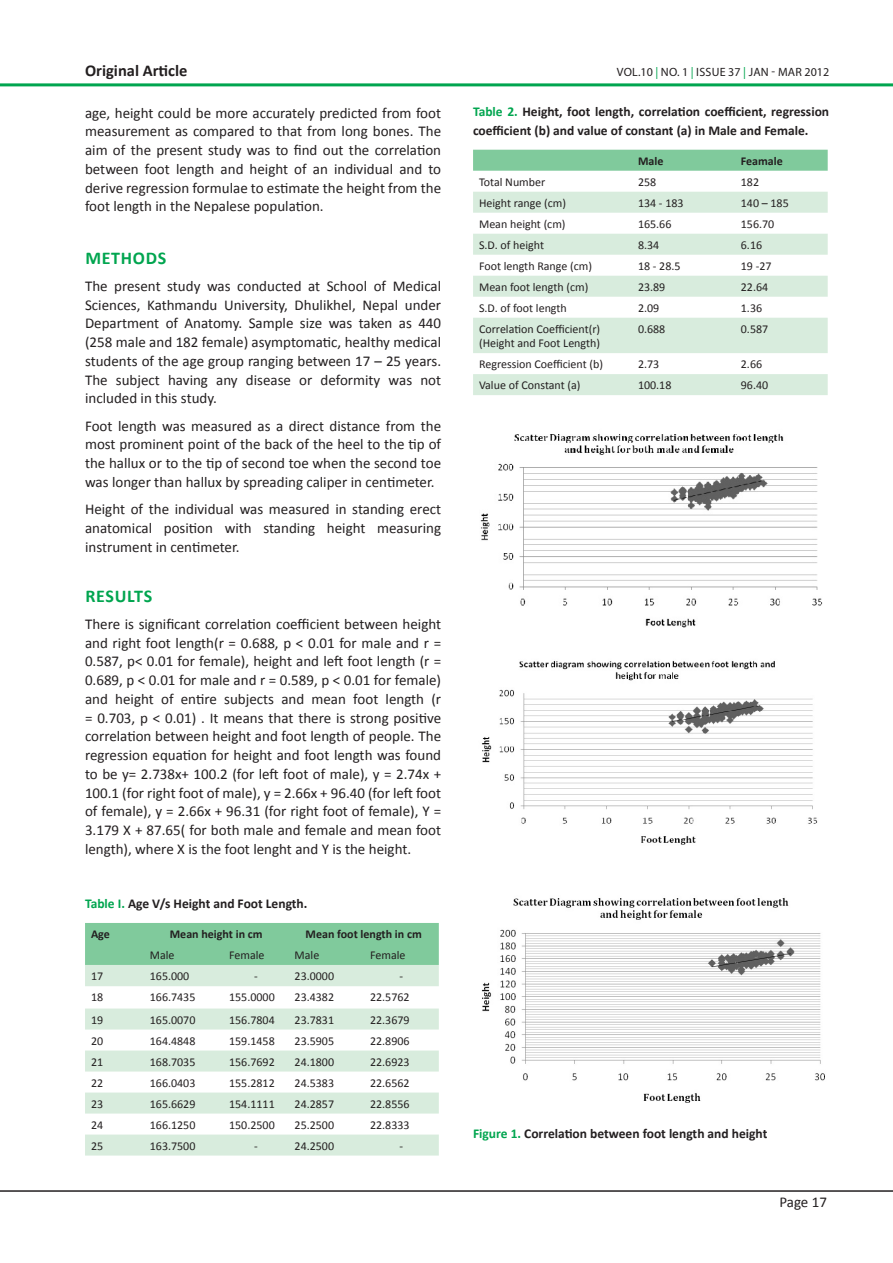
<style>
.page{position:relative;width:893px;height:1263px;background:#fff}
.page>*{position:absolute;margin:0;border:0;box-sizing:border-box;transform-origin:0 0}
.Heading_2_-_Sub_head{font:700 18px "Calibri";letter-spacing:.04em;color:#00a54f}
.Abstract_Words{font:700 16.5px "Calibri";color:#231f20}
.Normal_Text{font:15px/18.8px "Calibri";color:#231f20;text-align:justify}
.Table_Figure_Legend{font:700 13.5px/18.8px "Calibri";color:#231f20}
.Table_Text{font:12px "Calibri";color:#231f20}
.Table_Text-2{font:700 12px "Calibri";color:#231f20}
.t1{font:12px "Myriad Pro";letter-spacing:.02em;color:#231f20}
.s1{color:#00a54f}
</style>
<div class="page">
<hr style="left:0;top:1190px;width:893px;height:2px;background:#231f20">
<hr style="left:0;top:83px;width:893px;height:3px;background:#00a54f">
<div style="left:85px;top:923px;width:354px;height:42px;background:#80ca9c"></div>
<svg style="left:85px;top:965px;width:354px;height:190px;fill:#d8ecdd"></svg>
<div style="left:473px;top:150px;width:355px;height:21px;background:#80ca9c"></div>
<svg style="left:473px;top:192px;width:355px;height:203px;fill:#d8ecdd"></svg>
<img style="left:480px;top:433px;width:343px;height:195px">
<img style="left:482px;top:660px;width:336px;height:185px">
<img style="left:481px;top:898px;width:344px;height:205px">
<p class="Abstract_Words" style="left:85px;top:60px;width:104px">Original Article</p>
<p class="Normal_Text" style="left:85px;top:103px;width:358px">age, height could be more accurately predicted from foot measurement as compared to that from long bones. The aim of the present study was to find out the correlation between foot length and height of an individual and to derive regression formulae to estimate the height from the foot length in the Nepalese population.</p>
<p class="Heading_2_-_Sub_head" style="left:85px;top:246px;width:83px">METHODS</p>
<p class="Normal_Text" style="left:85px;top:277px;width:358px">The present study was conducted at School of Medical Sciences, Kathmandu University, Dhulikhel, Nepal under Department of Anatomy. Sample size was taken as 440 (258 male and 182 female) asymptomatic, healthy medical students of the age group ranging between 17 – 25 years.<br>The subject having any disease or deformity was not included in this study.</p>
<p class="Normal_Text" style="left:85px;top:416px;width:358px">Foot length was measured as a direct distance from the most prominent point of the back of the heel to the tip of the hallux or to the tip of second toe when the second toe was longer than hallux by spreading caliper in centimeter.</p>
<p class="Normal_Text" style="left:85px;top:500px;width:358px">Height of the individual was measured in standing erect anatomical position with standing height measuring instrument in centimeter.</p>
<p class="Heading_2_-_Sub_head" style="left:85px;top:584px;width:68px">RESULTS</p>
<p class="Normal_Text" style="left:85px;top:615px;width:358px">There is significant correlation coefficient between height and right foot length(r = 0.688, p &lt; 0.01 for male and r = 0.587, p&lt; 0.01 for female), height and left foot length (r = 0.689, p &lt; 0.01 for male and r = 0.589, p &lt; 0.01 for female) and height of entire subjects and mean foot length (r = 0.703, p &lt; 0.01) . It means that there is strong positive correlation between height and foot length of people. The regression equation for height and foot length was found to be y= 2.738x+ 100.2 (for left foot of male), y = 2.74x + 100.1 (for right foot of male), y = 2.66x + 96.40 (for left foot of female), y = 2.66x + 96.31 (for right foot of female), Y = 3.179 X + 87.65( for both male and female and mean foot length), where X is the foot lenght and Y is the height.</p>
<p class="Table_Figure_Legend" style="left:85px;top:894px;width:224px"><span class="s1">Table I.</span> Age V/s Height and Foot Length.</p>
<p class="Table_Text-2" style="left:91px;top:926px;width:20px">Age</p>
<p class="Table_Text-2" style="left:170px;top:926px;width:94px">Mean height in cm</p>
<p class="Table_Text-2" style="left:306px;top:926px;width:118px">Mean foot length in cm</p>
<p class="Table_Text" style="left:150px;top:947px;width:26px">Male</p>
<p class="Table_Text" style="left:229px;top:947px;width:37px">Female</p>
<p class="Table_Text" style="left:295px;top:947px;width:26px">Male</p>
<p class="Table_Text" style="left:370px;top:947px;width:37px">Female</p>
<p class="Table_Text" style="left:91px;top:968px;width:14px">17</p>
<p class="Table_Text" style="left:150px;top:968px;width:41px">165.000</p>
<p class="Table_Text" style="left:254px;top:968px;width:5px">-</p>
<p class="Table_Text" style="left:295px;top:968px;width:41px">23.0000</p>
<p class="Table_Text" style="left:400px;top:968px;width:5px">-</p>
<p class="Table_Text" style="left:91px;top:990px;width:14px">18</p>
<p class="Table_Text" style="left:150px;top:990px;width:47px">166.7435</p>
<p class="Table_Text" style="left:229px;top:990px;width:47px">155.0000</p>
<p class="Table_Text" style="left:295px;top:990px;width:41px">23.4382</p>
<p class="Table_Text" style="left:370px;top:990px;width:41px">22.5762</p>
<p class="Table_Text" style="left:91px;top:1012px;width:14px">19</p>
<p class="Table_Text" style="left:150px;top:1012px;width:47px">165.0070</p>
<p class="Table_Text" style="left:229px;top:1012px;width:47px">156.7804</p>
<p class="Table_Text" style="left:295px;top:1012px;width:41px">23.7831</p>
<p class="Table_Text" style="left:370px;top:1012px;width:41px">22.3679</p>
<p class="Table_Text" style="left:91px;top:1033px;width:14px">20</p>
<p class="Table_Text" style="left:150px;top:1033px;width:47px">164.4848</p>
<p class="Table_Text" style="left:229px;top:1033px;width:47px">159.1458</p>
<p class="Table_Text" style="left:295px;top:1033px;width:41px">23.5905</p>
<p class="Table_Text" style="left:370px;top:1033px;width:41px">22.8906</p>
<p class="Table_Text" style="left:91px;top:1054px;width:14px">21</p>
<p class="Table_Text" style="left:150px;top:1054px;width:47px">168.7035</p>
<p class="Table_Text" style="left:229px;top:1054px;width:47px">156.7692</p>
<p class="Table_Text" style="left:295px;top:1054px;width:41px">24.1800</p>
<p class="Table_Text" style="left:370px;top:1054px;width:41px">22.6923</p>
<p class="Table_Text" style="left:91px;top:1075px;width:14px">22</p>
<p class="Table_Text" style="left:150px;top:1075px;width:47px">166.0403</p>
<p class="Table_Text" style="left:229px;top:1075px;width:47px">155.2812</p>
<p class="Table_Text" style="left:295px;top:1075px;width:41px">24.5383</p>
<p class="Table_Text" style="left:370px;top:1075px;width:41px">22.6562</p>
<p class="Table_Text" style="left:91px;top:1096px;width:14px">23</p>
<p class="Table_Text" style="left:150px;top:1096px;width:47px">165.6629</p>
<p class="Table_Text" style="left:229px;top:1096px;width:47px">154.1111</p>
<p class="Table_Text" style="left:295px;top:1096px;width:41px">24.2857</p>
<p class="Table_Text" style="left:370px;top:1096px;width:41px">22.8556</p>
<p class="Table_Text" style="left:91px;top:1117px;width:14px">24</p>
<p class="Table_Text" style="left:150px;top:1117px;width:47px">166.1250</p>
<p class="Table_Text" style="left:229px;top:1117px;width:47px">150.2500</p>
<p class="Table_Text" style="left:295px;top:1117px;width:41px">25.2500</p>
<p class="Table_Text" style="left:370px;top:1117px;width:41px">22.8333</p>
<p class="Table_Text" style="left:91px;top:1138px;width:14px">25</p>
<p class="Table_Text" style="left:150px;top:1138px;width:47px">163.7500</p>
<p class="Table_Text" style="left:254px;top:1138px;width:5px">-</p>
<p class="Table_Text" style="left:295px;top:1138px;width:41px">24.2500</p>
<p class="Table_Text" style="left:400px;top:1138px;width:5px">-</p>
<p class="t1" style="left:617px;top:65px;width:214px">VOL.10 <span class="s1">|</span> NO. 1 <span class="s1">|</span> ISSUE 37 <span class="s1">|</span> JAN - MAR 2012</p>
<p class="Table_Figure_Legend" style="left:473px;top:103px;width:358px"><span class="s1">Table 2.</span> Height, foot length, correlation coefficient, regression coefficient (b) and value of constant (a) in Male and Female.</p>
<p class="Table_Text-2" style="left:638px;top:153px;width:27px">Male</p>
<p class="Table_Text-2" style="left:741px;top:153px;width:43px">Feamale</p>
<p class="Table_Text" style="left:479px;top:174px;width:68px">Total Number</p>
<p class="Table_Text" style="left:638px;top:174px;width:20px">258</p>
<p class="Table_Text" style="left:741px;top:174px;width:20px">182</p>
<p class="Table_Text" style="left:479px;top:195px;width:88px">Height range (cm)</p>
<p class="Table_Text" style="left:638px;top:195px;width:47px">134 - 183</p>
<p class="Table_Text" style="left:741px;top:195px;width:49px">140 – 185</p>
<p class="Table_Text" style="left:479px;top:216px;width:88px">Mean height (cm)</p>
<p class="Table_Text" style="left:638px;top:216px;width:35px">165.66</p>
<p class="Table_Text" style="left:741px;top:216px;width:35px">156.70</p>
<p class="Table_Text" style="left:479px;top:237px;width:66px">S.D. of height</p>
<p class="Table_Text" style="left:638px;top:237px;width:23px">8.34</p>
<p class="Table_Text" style="left:741px;top:237px;width:23px">6.16</p>
<p class="Table_Text" style="left:479px;top:258px;width:115px">Foot length Range (cm)</p>
<p class="Table_Text" style="left:638px;top:258px;width:44px">18 - 28.5</p>
<p class="Table_Text" style="left:741px;top:258px;width:32px">19 -27</p>
<p class="Table_Text" style="left:479px;top:279px;width:111px">Mean foot length (cm)</p>
<p class="Table_Text" style="left:638px;top:279px;width:29px">23.89</p>
<p class="Table_Text" style="left:741px;top:279px;width:29px">22.64</p>
<p class="Table_Text" style="left:479px;top:300px;width:89px">S.D. of foot length</p>
<p class="Table_Text" style="left:638px;top:300px;width:23px">2.09</p>
<p class="Table_Text" style="left:741px;top:300px;width:23px">1.36</p>
<p class="Table_Text" style="left:479px;top:321px;width:123px">Correlation Coefficient(r)</p>
<p class="Table_Text" style="left:479px;top:336px;width:122px">(Height and Foot Length)</p>
<p class="Table_Text" style="left:638px;top:321px;width:29px">0.688</p>
<p class="Table_Text" style="left:741px;top:321px;width:29px">0.587</p>
<p class="Table_Text" style="left:479px;top:357px;width:125px">Regression Coefficient (b)</p>
<p class="Table_Text" style="left:638px;top:357px;width:23px">2.73</p>
<p class="Table_Text" style="left:741px;top:357px;width:23px">2.66</p>
<p class="Table_Text" style="left:479px;top:378px;width:103px">Value of Constant (a)</p>
<p class="Table_Text" style="left:638px;top:378px;width:35px">100.18</p>
<p class="Table_Text" style="left:741px;top:378px;width:29px">96.40</p>
<p class="Table_Figure_Legend" style="left:473px;top:1124px;width:296px"><span class="s1">Figure 1.</span> Correlation between foot length and height</p>
<p class="Normal_Text" style="left:779px;top:1193px;width:49px">Page 17</p>
</div>
